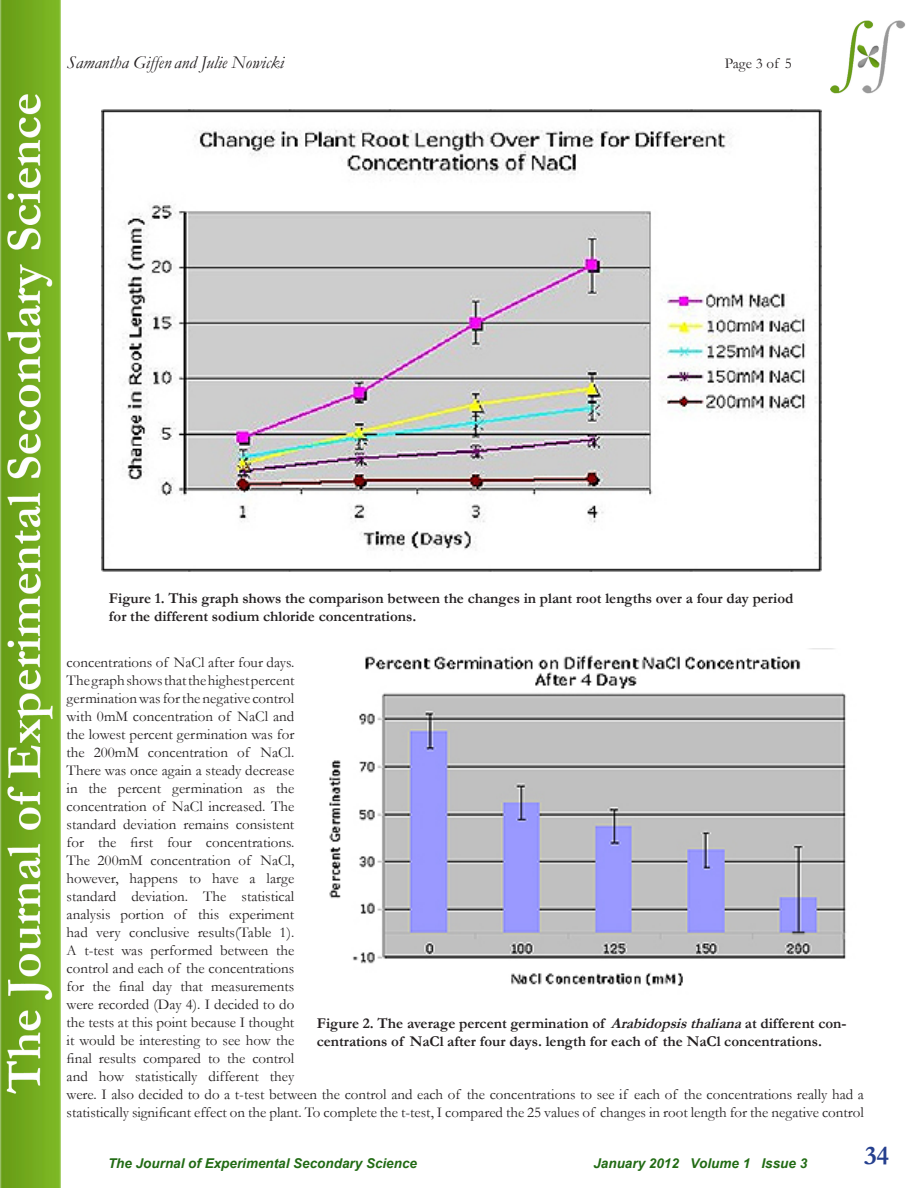
<style>
.page{position:relative;width:918px;height:1188px;background:#fff}
.page>*{position:absolute;margin:0;border:0;box-sizing:border-box;transform-origin:0 0}
.t1{font:700 27px "Garamond";color:#253f8e}
.t2{font:italic 18px "Garamond";color:#231f20}
.t3{font:15px/18px "Garamond";color:#231f20}
.t4{font:700 15px/18px "Garamond";color:#231f20}
.t5{font:italic 700 13.5px "Arial";color:#216b14}
.s1{font-style:italic}
</style>
<div class="page">
<img style="left:0;top:0;width:60px;height:1188px">
<img style="left:830px;top:21px;width:75px;height:72px">
<img style="left:102px;top:109px;width:720px;height:462px">
<img style="left:329px;top:648px;width:517px;height:338px">
<p class="t2" style="left:67px;top:50px;width:219px">Samantha Giffen and Julie Nowicki</p>
<p class="t3" style="left:725px;top:53px;width:69px">Page 3 of 5</p>
<p class="t4" style="left:109px;top:590px;width:686px">Figure 1. This graph shows the comparison between the changes in plant root lengths over a four day period for the different sodium chloride concentrations.</p>
<p class="t3" style="left:67px;top:653px;width:799px">concentrations of NaCl after four days.<br>The graph shows that the highest percent<br>germination was for the negative control<br>with 0mM concentration of NaCl and<br>the lowest percent germination was for<br>the 200mM concentration of NaCl.<br>There was once again a steady decrease<br>in the percent germination as the<br>concentration of NaCl increased. The<br>standard deviation remains consistent<br>for the first four concentrations.<br>The 200mM concentration of NaCl,<br>however, happens to have a large<br>standard deviation. The statistical<br>analysis portion of this experiment<br>had very conclusive results(Table 1).<br>A t-test was performed between the<br>control and each of the concentrations<br>for the final day that measurements<br>were recorded (Day 4). I decided to do<br>the tests at this point because I thought<br>it would be interesting to see how the<br>final results compared to the control<br>and how statistically different they<br>were. I also decided to do a t-test between the control and each of the concentrations to see if each of the concentrations really had a statistically significant effect on the plant. To complete the t-test, I compared the 25 values of changes in root length for the negative control</p>
<p class="t4" style="left:317px;top:1015px;width:531px">Figure 2. The average percent germination of <span class="s1">Arabidopsisthaliana</span>at different con&shy;centrations of NaCl after four days. length for each of the NaCl concentrations.</p>
<p class="t5" style="left:108px;top:1154px;width:311px">The Journal of Experimental Secondary Science</p>
<p class="t5" style="left:593px;top:1154px;width:215px">January 2012 Volume 1 Issue 3</p>
<p class="t1" style="left:864px;top:1137px;width:27px">34</p>
</div>
